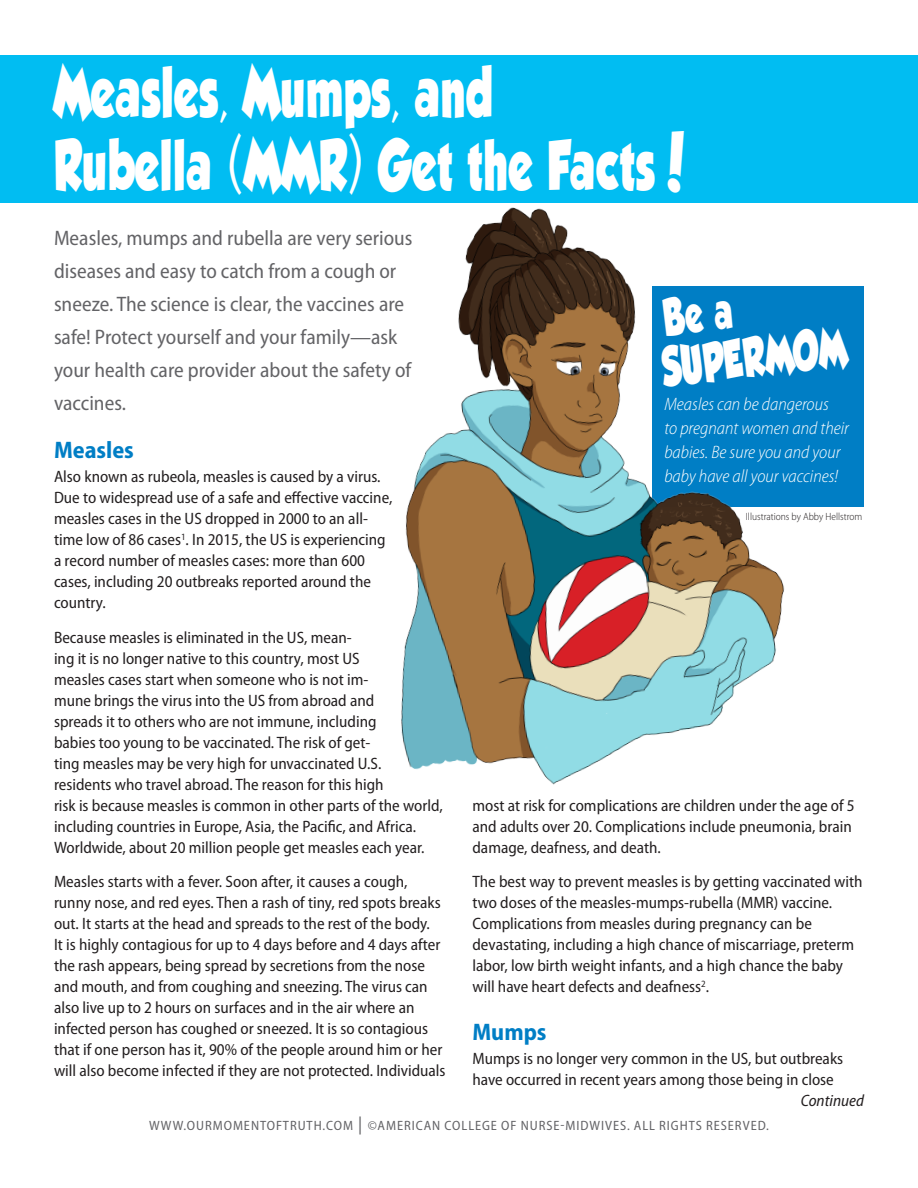
<style>
.page{position:relative;width:918px;height:1188px;background:#fff}
.page>*{position:absolute;margin:0;border:0;box-sizing:border-box;transform-origin:0 0}
.t1{font:63px/72.9px "GROBOLD";letter-spacing:.03em;color:#fff;scale:.65 1}
.t2{font:48.45px "GROBOLD";color:#fff;scale:.65 1}
.Subhead_DkBlue{font:700 semi-condensed 24px "Myriad Pro";color:#007ec5}
.Intro_Paragraph{font:semi-condensed 21px/33px "Myriad Pro";color:#636366}
.body_text{font:italic 300 semi-condensed 18px/24px "Myriad Pro";color:#fff}
.body_text-2{font:semi-condensed 16.5px/21px "Myriad Pro";color:#231f20}
.body_text-3{font:italic semi-condensed 16.5px "Myriad Pro";color:#231f20}
.t3{font:semi-condensed 13.5px "Myriad Pro";letter-spacing:.07em;color:#636366}
.credit{font:300 semi-condensed 10.5px "Myriad Pro";color:#231f20}
.s1{font-size:18px}
</style>
<div class="page">
<div style="left:0;top:55px;width:918px;height:147px;background:#01bdf2"></div>
<div style="left:652px;top:286px;width:212px;height:221px;background:#007ec5"></div>
<img style="left:311px;top:202px;width:515px;height:583px">
<svg style="left:662px;top:295px;width:71px;height:41px"></svg>
<p class="t1" style="left:54px;top:56px;width:976px">Measles, Mumps, and<br>Rubella (MMR) Get the Facts!</p>
<p class="Intro_Paragraph" style="left:54px;top:222px;width:360px">Measles, mumps and rubella are very serious diseases and easy to catch from a cough or sneeze. The science is clear, the vaccines are safe! Protect yourself and your family—ask your health care provider about the safety of vaccines.</p>
<p class="Subhead_DkBlue" style="left:54px;top:436px;width:81px">Measles</p>
<p class="body_text-2" style="left:54px;top:466px;width:340px">Also known as rubeola, measles is caused by a virus.<br>Due to widespread use of a safe and effective vaccine, measles cases in the US dropped in 2000 to an all&shy;time low of 86 cases<sup>1</sup>. In 2015, the US is experiencing a record number of measles cases: more than 600 cases, including 20 outbreaks reported around the country.</p>
<p class="body_text-2" style="left:54px;top:627px;width:390px">Because measles is eliminated in the US, mean-<br>ing it is no longer native to this country, most US<br>measles cases start when someone who is not im-<br>mune brings the virus into the US from abroad and<br>spreads it to others who are not immune, including<br>babies too young to be vaccinated. The risk of get-<br>ting measles may be very high for unvaccinated U.S. residents who travel abroad. The reason for this high<br>risk is because measles is common in other parts of the world, including countries in Europe, Asia, the Pacific, and Africa.<br>Worldwide, about 20 million people get measles each year.</p>
<p class="body_text-2" style="left:54px;top:871px;width:393px">Measles starts with a fever. Soon after, it causes a cough, runny nose, and red eyes. Then a rash of tiny, red spots breaks out. It starts at the head and spreads to the rest of the body.<br>It is highly contagious for up to 4 days before and 4 days after the rash appears, being spread by secretions from the nose and mouth, and from coughing and sneezing. The virus can also live up to 2 hours on surfaces and in the air where an infected person has coughed or sneezed. It is so contagious that if one person has it, 90% of the people around him or her will also become infected if they are not protected. Individuals</p>
<p class="t2" style="left:659px;top:339px;width:286px;rotate:-7deg">SUPERMOM</p>
<p class="body_text" style="left:664px;top:393px;width:186px">Measles can be dangerous<br>to pregnant women and their babies. Be sure you and your baby have all your vaccines!</p>
<p class="credit" style="left:746px;top:511px;width:118px">Illustrations by Abby Hellstrom</p>
<p class="body_text-2" style="left:472px;top:795px;width:384px">most at risk for complications are children under the age of 5 and adults over 20. Complications include pneumonia, brain damage, deafness, and death.</p>
<p class="body_text-2" style="left:472px;top:872px;width:392px">The best way to prevent measles is by getting vaccinated with two doses of the measles-mumps-rubella (MMR) vaccine.<br>Complications from measles during pregnancy can be devastating, including a high chance of miscarriage, preterm labor, low birth weight infants, and a high chance the baby will have heart defects and deafness<sup>2</sup>.</p>
<p class="Subhead_DkBlue" style="left:472px;top:1018px;width:76px">Mumps</p>
<p class="body_text-2" style="left:472px;top:1049px;width:372px">Mumps is no longer very common in the US, but outbreaks have occurred in recent years among those being in close</p>
<p class="t3" style="left:149px;top:1118px;width:621px">WWW.OURMOMENTOFTRUTH.COM <span class="s1">|</span> ©AMERICAN COLLEGE OF NURSE-MIDWIVES. ALL RIGHTS RESERVED.</p>
<p class="body_text-3" style="left:801px;top:1092px;width:65px">Continued</p>
</div>
